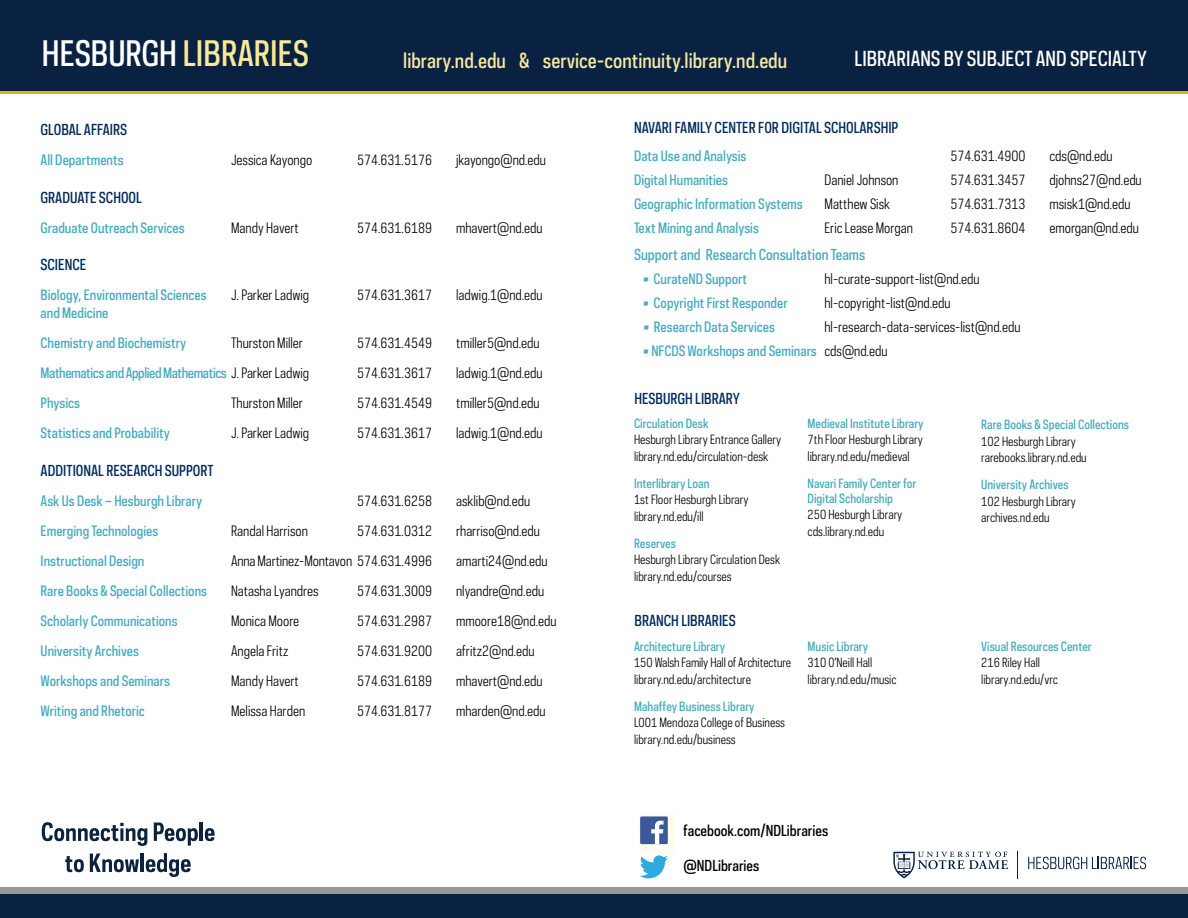
<style>
.page{position:relative;width:1188px;height:918px;background:#fff}
.page>*{position:absolute;margin:0;border:0;box-sizing:border-box;transform-origin:0 0}
.t1{font:500 33px "Galaxie Polaris Condensed";color:#f7e998}
.t2{font:500 19.5px "Galaxie Polaris Condensed";color:#f6e8a1}
.t3{font:500 19.5px "Galaxie Polaris Condensed";color:#fff}
.t4{font:500 14.25px "Galaxie Polaris Condensed";color:#002b5c}
.t5{font:500 14.25px "Galaxie Polaris Condensed";color:#000}
.t6{font:500 14.25px "Galaxie Polaris Condensed";color:#46acbe}
.t7{font:13.5px "Galaxie Polaris Condensed";color:#000}
.t8{font:500 13.5px "Galaxie Polaris Condensed";color:#46acbe}
.t9{font:500 13.5px "Galaxie Polaris Condensed";letter-spacing:-.03em;color:#46acbe}
.t10{font:12px/16.5px "Galaxie Polaris Condensed";color:#000}
.t11{font:500 12px/15px "Galaxie Polaris Condensed";color:#46acbe}
.s1{color:#fff}
.s2{font-weight:400;color:#000}
.s3{font-style:italic}
</style>
<div class="page">
<div style="left:0;top:0;width:1188px;height:92px;background:#092241"></div>
<div style="left:0;top:887px;width:1188px;height:29px;background:#989899"></div>
<div style="left:0;top:894px;width:1188px;height:24px;background:#092241"></div>
<hr style="left:0;top:92px;width:1188px;height:2px;background:#deb408">
<svg style="left:42px;top:822px;width:105px;height:24px"></svg>
<svg style="left:154px;top:823px;width:44px;height:23px"></svg>
<hr style="left:200px;top:822px;width:3px;height:19px;background:#0c233f">
<svg style="left:205px;top:828px;width:10px;height:13px"></svg>
<svg style="left:65px;top:856px;width:19px;height:16px"></svg>
<svg style="left:90px;top:854px;width:49px;height:18px"></svg>
<hr style="left:141px;top:853px;width:3px;height:19px;background:#0c233f">
<svg style="left:146px;top:853px;width:45px;height:24px"></svg>
<div style="left:640px;top:813px;width:35px;height:39px;background:#fffdee"></div>
<div style="left:640px;top:816px;width:28px;height:28px;background:#3c5a99;border-radius:2px"></div>
<svg style="left:651px;top:821px;width:13px;height:23px"></svg>
<svg style="left:640px;top:855px;width:28px;height:23px"></svg>
<svg style="left:893px;top:851px;width:115px;height:27px"></svg>
<svg style="left:1028px;top:857px;width:118px;height:12px"></svg>
<h1 class="t1" style="left:42px;top:31px;width:268px"><span class="s1">HESBURGH</span> LIBRARIES</h1>
<h2 class="t2" style="left:403px;top:47px;width:385px">library.nd.edu &amp; service-continuity.library.nd.edu</h2>
<h2 class="t3" style="left:855px;top:46px;width:294px">LIBRARIANS BY SUBJECT AND SPECIALTY</h2>
<p class="t4" style="left:41px;top:121px;width:88px">GLOBAL AFFAIRS</p>
<p class="t8" style="left:41px;top:151px;width:84px">All Departments</p>
<p class="t7" style="left:231px;top:151px;width:83px">Jessica Kayongo</p>
<p class="t7" style="left:357px;top:151px;width:77px">574.631.5176</p>
<p class="t7" style="left:456px;top:151px;width:91px">jkayongo@nd.edu</p>
<p class="t4" style="left:41px;top:188px;width:103px">GRADUATE SCHOOL</p>
<p class="t8" style="left:41px;top:219px;width:145px">Graduate Outreach Services</p>
<p class="t7" style="left:231px;top:219px;width:69px">Mandy Havert</p>
<p class="t7" style="left:357px;top:219px;width:77px">574.631.6189</p>
<p class="t7" style="left:456px;top:219px;width:88px">mhavert@nd.edu</p>
<p class="t4" style="left:41px;top:256px;width:47px">SCIENCE</p>
<p class="t8" style="left:41px;top:286px;width:168px">Biology, Environmental Sciences</p>
<p class="t7" style="left:231px;top:286px;width:80px">J. Parker Ladwig</p>
<p class="t7" style="left:357px;top:286px;width:77px">574.631.3617</p>
<p class="t7" style="left:456px;top:286px;width:88px">ladwig.1@nd.edu</p>
<p class="t8" style="left:41px;top:304px;width:69px">and Medicine</p>
<p class="t8" style="left:41px;top:334px;width:147px">Chemistry and Biochemistry</p>
<p class="t7" style="left:231px;top:334px;width:73px">Thurston Miller</p>
<p class="t7" style="left:357px;top:334px;width:77px">574.631.4549</p>
<p class="t7" style="left:456px;top:334px;width:85px">tmiller5@nd.edu</p>
<p class="t9" style="left:41px;top:364px;width:270px">Mathematics and Applied Mathematics <span class="s2">J. Parker Ladwig</span></p>
<p class="t7" style="left:357px;top:364px;width:77px">574.631.3617</p>
<p class="t7" style="left:456px;top:364px;width:88px">ladwig.1@nd.edu</p>
<p class="t8" style="left:41px;top:394px;width:41px">Physics</p>
<p class="t7" style="left:231px;top:394px;width:73px">Thurston Miller</p>
<p class="t7" style="left:357px;top:394px;width:77px">574.631.4549</p>
<p class="t7" style="left:456px;top:394px;width:85px">tmiller5@nd.edu</p>
<p class="t8" style="left:41px;top:424px;width:131px">Statistics and Probability</p>
<p class="t7" style="left:231px;top:424px;width:80px">J. Parker Ladwig</p>
<p class="t7" style="left:357px;top:424px;width:77px">574.631.3617</p>
<p class="t7" style="left:456px;top:424px;width:88px">ladwig.1@nd.edu</p>
<p class="t4" style="left:41px;top:461px;width:174px">ADDITIONAL RESEARCH SUPPORT</p>
<p class="t8" style="left:41px;top:492px;width:163px">Ask Us Desk – Hesburgh Library</p>
<p class="t7" style="left:357px;top:492px;width:77px">574.631.6258</p>
<p class="t7" style="left:456px;top:492px;width:76px">asklib@nd.edu</p>
<p class="t8" style="left:41px;top:522px;width:119px">Emerging Technologies</p>
<p class="t7" style="left:231px;top:522px;width:78px">Randal Harrison</p>
<p class="t7" style="left:357px;top:522px;width:77px">574.631.0312</p>
<p class="t7" style="left:456px;top:522px;width:85px">rharriso@nd.edu</p>
<p class="t8" style="left:41px;top:552px;width:105px">Instructional Design</p>
<p class="t7" style="left:231px;top:552px;width:203px">Anna Martinez-Montavon 574.631.4996</p>
<p class="t7" style="left:456px;top:552px;width:93px">amarti24@nd.edu</p>
<p class="t8" style="left:41px;top:582px;width:168px">Rare Books &amp; Special Collections</p>
<p class="t7" style="left:231px;top:582px;width:89px">Natasha Lyandres</p>
<p class="t7" style="left:357px;top:582px;width:77px">574.631.3009</p>
<p class="t7" style="left:456px;top:582px;width:90px">nlyandre@nd.edu</p>
<p class="t8" style="left:41px;top:612px;width:139px">Scholarly Communications</p>
<p class="t7" style="left:231px;top:612px;width:70px">Monica Moore</p>
<p class="t7" style="left:357px;top:612px;width:77px">574.631.2987</p>
<p class="t7" style="left:456px;top:612px;width:102px">mmoore18@nd.edu</p>
<p class="t8" style="left:41px;top:642px;width:100px">University Archives</p>
<p class="t7" style="left:231px;top:642px;width:59px">Angela Fritz</p>
<p class="t7" style="left:357px;top:642px;width:77px">574.631.9200</p>
<p class="t7" style="left:456px;top:642px;width:80px">afritz2@nd.edu</p>
<p class="t8" style="left:41px;top:672px;width:131px">Workshops and Seminars</p>
<p class="t7" style="left:231px;top:672px;width:69px">Mandy Havert</p>
<p class="t7" style="left:357px;top:672px;width:77px">574.631.6189</p>
<p class="t7" style="left:456px;top:672px;width:88px">mhavert@nd.edu</p>
<p class="t8" style="left:41px;top:702px;width:106px">Writing and Rhetoric</p>
<p class="t7" style="left:231px;top:702px;width:76px">Melissa Harden</p>
<p class="t7" style="left:357px;top:702px;width:77px">574.631.8177</p>
<p class="t7" style="left:456px;top:702px;width:91px">mharden@nd.edu</p>
<p class="t4" style="left:634px;top:118px;width:266px">NAVARI FAMILY CENTER FOR DIGITAL SCHOLARSHIP</p>
<p class="t8" style="left:634px;top:147px;width:114px">Data Use and Analysis</p>
<p class="t7" style="left:950px;top:147px;width:77px">574.631.4900</p>
<p class="t7" style="left:1050px;top:147px;width:65px">cds@nd.edu</p>
<p class="t8" style="left:634px;top:171px;width:96px">Digital Humanities</p>
<p class="t7" style="left:825px;top:171px;width:75px">Daniel Johnson</p>
<p class="t7" style="left:950px;top:171px;width:77px">574.631.3457</p>
<p class="t7" style="left:1050px;top:171px;width:94px">djohns27@nd.edu</p>
<p class="t8" style="left:634px;top:195px;width:170px">Geographic Information Systems</p>
<p class="t7" style="left:825px;top:195px;width:67px">Matthew Sisk</p>
<p class="t7" style="left:950px;top:195px;width:77px">574.631.7313</p>
<p class="t7" style="left:1050px;top:195px;width:83px">msisk1@nd.edu</p>
<p class="t8" style="left:634px;top:219px;width:126px">Text Mining and Analysis</p>
<p class="t7" style="left:825px;top:219px;width:90px">Eric Lease Morgan</p>
<p class="t7" style="left:950px;top:219px;width:77px">574.631.8604</p>
<p class="t7" style="left:1050px;top:219px;width:91px">emorgan@nd.edu</p>
<p class="t6" style="left:634px;top:245px;width:233px">Support and Research Consultation Teams</p>
<p class="t8" style="left:643px;top:270px;width:105px"><span class="s3">•</span> CurateND Support</p>
<p class="t7" style="left:825px;top:270px;width:157px">hl-curate-support-list@nd.edu</p>
<p class="t8" style="left:643px;top:294px;width:146px"><span class="s3">•</span> Copyright First Responder</p>
<p class="t7" style="left:825px;top:294px;width:128px">hl-copyright-list@nd.edu</p>
<p class="t8" style="left:644px;top:318px;width:133px"><span class="s3">•</span> Research Data Services</p>
<p class="t7" style="left:825px;top:318px;width:198px">hl-research-data-services-list@nd.edu</p>
<p class="t8" style="left:643px;top:342px;width:246px"><span class="s3">•</span> NFCDS Workshops and Seminars <span class="s2">cds@nd.edu</span></p>
<p class="t4" style="left:635px;top:389px;width:107px">HESBURGH LIBRARY</p>
<p class="t11" style="left:634px;top:416px;width:76px">Circulation Desk</p>
<p class="t10" style="left:634px;top:431px;width:149px">Hesburgh Library Entrance Gallery library.nd.edu/circulation-desk</p>
<p class="t11" style="left:634px;top:476px;width:77px">Interlibrary Loan</p>
<p class="t10" style="left:634px;top:491px;width:116px">1st Floor Hesburgh Library library.nd.edu/ill</p>
<p class="t11" style="left:634px;top:536px;width:43px">Reserves</p>
<p class="t10" style="left:634px;top:551px;width:148px">Hesburgh Library Circulation Desk library.nd.edu/courses</p>
<p class="t4" style="left:635px;top:611px;width:103px">BRANCH LIBRARIES</p>
<p class="t11" style="left:634px;top:638px;width:93px">Architecture Library</p>
<p class="t10" style="left:634px;top:654px;width:159px">150 Walsh Family Hall of Architecture library.nd.edu/architecture</p>
<p class="t11" style="left:634px;top:698px;width:122px">Mahaffey Business Library</p>
<p class="t10" style="left:634px;top:714px;width:153px">L001 Mendoza College of Business library.nd.edu/business</p>
<p class="t11" style="left:808px;top:416px;width:118px">Medieval Institute Library</p>
<p class="t10" style="left:808px;top:431px;width:117px">7th Floor Hesburgh Library library.nd.edu/medieval</p>
<p class="t11" style="left:808px;top:476px;width:110px">Navari Family Center for<br>Digital Scholarship</p>
<p class="t10" style="left:808px;top:506px;width:96px">250 Hesburgh Library cds.library.nd.edu</p>
<p class="t11" style="left:808px;top:638px;width:62px">Music Library</p>
<p class="t10" style="left:808px;top:654px;width:90px">310 O’Neill Hall library.nd.edu/music</p>
<p class="t5" style="left:683px;top:821px;width:146px">facebook.com/NDLibraries</p>
<p class="t5" style="left:683px;top:856px;width:77px">@NDLibraries</p>
<p class="t11" style="left:981px;top:417px;width:149px">Rare Books &amp; Special Collections</p>
<p class="t10" style="left:981px;top:433px;width:107px">102 Hesburgh Library rarebooks.library.nd.edu</p>
<p class="t11" style="left:981px;top:477px;width:89px">University Archives</p>
<p class="t10" style="left:981px;top:493px;width:96px">102 Hesburgh Library archives.nd.edu</p>
<p class="t11" style="left:981px;top:638px;width:112px">Visual Resources Center</p>
<p class="t10" style="left:981px;top:654px;width:78px">216 Riley Hall library.nd.edu/vrc</p>
</div>
